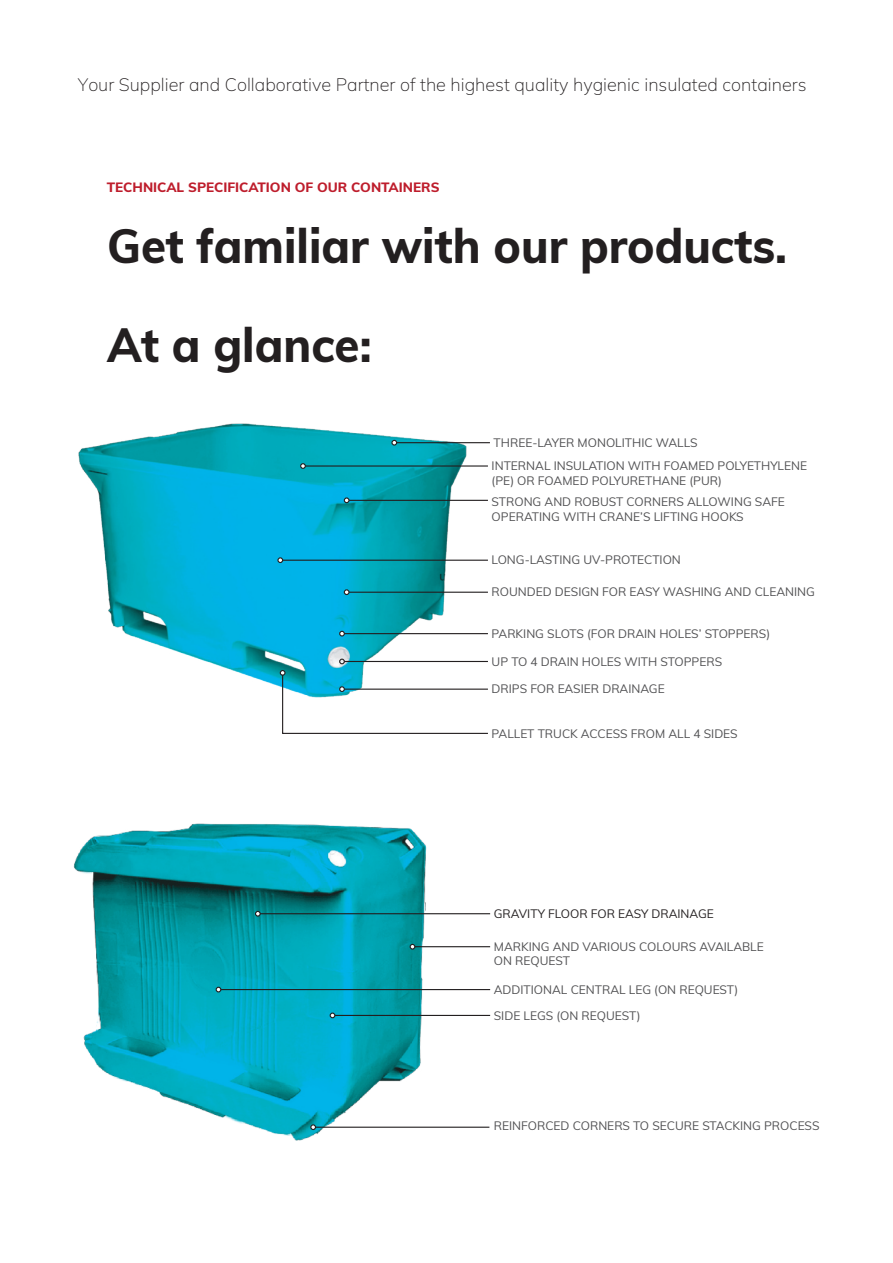
<style>
.page{position:relative;width:893px;height:1263px;background:#fff}
.page>*{position:absolute;margin:0;border:0;box-sizing:border-box;transform-origin:0 0}
.t1{font:800 48px/99px "Mulish";color:#231f20;scale:.95 1}
.t2{font:200 18px "Mulish";color:#231f20}
.t3{font:800 13.5px "Mulish";color:#be1d2c}
.t4{font:12px/23.4px "Mulish";color:#505052}
.t5{font:12px "Mulish";color:#231f20}
</style>
<div class="page">
<img style="left:73px;top:824px;width:398px;height:317px">
<img style="left:78px;top:423px;width:389px;height:264px">
<svg style="left:391px;top:440px;width:6px;height:6px"></svg>
<hr style="left:397px;top:442px;width:93px;height:1px;background:#231f20">
<svg style="left:300px;top:463px;width:6px;height:6px"></svg>
<hr style="left:305px;top:465px;width:183px;height:2px;background:#231f20">
<svg style="left:344px;top:497px;width:6px;height:6px"></svg>
<hr style="left:349px;top:500px;width:139px;height:1px;background:#231f20">
<svg style="left:277px;top:557px;width:6px;height:6px"></svg>
<hr style="left:283px;top:560px;width:205px;height:1px;background:#231f20">
<svg style="left:344px;top:589px;width:6px;height:6px"></svg>
<hr style="left:349px;top:592px;width:139px;height:1px;background:#231f20">
<svg style="left:339px;top:631px;width:6px;height:5px"></svg>
<hr style="left:344px;top:633px;width:144px;height:1px;background:#231f20">
<svg style="left:339px;top:659px;width:6px;height:5px"></svg>
<hr style="left:344px;top:661px;width:144px;height:1px;background:#231f20">
<svg style="left:280px;top:670px;width:208px;height:64px"></svg>
<svg style="left:255px;top:911px;width:6px;height:6px"></svg>
<hr style="left:260px;top:913px;width:230px;height:1px;background:#231f20">
<svg style="left:330px;top:1012px;width:5px;height:6px"></svg>
<hr style="left:335px;top:1015px;width:155px;height:1px;background:#231f20">
<svg style="left:310px;top:1124px;width:6px;height:6px"></svg>
<hr style="left:315px;top:1126px;width:174px;height:2px;background:#231f20">
<svg style="left:216px;top:987px;width:5px;height:5px"></svg>
<hr style="left:221px;top:989px;width:269px;height:1px;background:#231f20">
<svg style="left:410px;top:944px;width:5px;height:5px"></svg>
<hr style="left:415px;top:946px;width:75px;height:1px;background:#231f20">
<h2 class="t2" style="left:78px;top:72px;width:730px">Your Supplier and Collaborative Partner of the highest quality hygienic insulated containers</h2>
<p class="t3" style="left:107px;top:182px;width:334px">TECHNICAL SPECIFICATION OF OUR CONTAINERS</p>
<h1 class="t1" style="left:107px;top:202px;width:717px">Get familiar with our products.<br>At a glance:</h1>
<p class="t4" style="left:492px;top:432px;width:317px">THREE-LAYER MONOLITHIC WALLS<br>INTERNAL INSULATION WITH FOAMED POLYETHYLENE</p>
<p class="t4" style="left:492px;top:471px;width:295px;line-height:21.5px">(PE) OR FOAMED POLYURETHANE (PUR)<br>STRONG AND ROBUST CORNERS ALLOWING SAFE</p>
<p class="t4" style="left:492px;top:506px;width:254px">OPERATING WITH CRANE’S LIFTING HOOKS</p>
<p class="t4" style="left:492px;top:550px;width:191px">LONG-LASTING UV-PROTECTION</p>
<p class="t4" style="left:492px;top:582px;width:325px">ROUNDED DESIGN FOR EASY WASHING AND CLEANING</p>
<p class="t4" style="left:492px;top:623px;width:280px">PARKING SLOTS (FOR DRAIN HOLES’ STOPPERS)</p>
<p class="t4" style="left:492px;top:651px;width:232px">UP TO 4 DRAIN HOLES WITH STOPPERS</p>
<p class="t4" style="left:492px;top:679px;width:175px">DRIPS FOR EASIER DRAINAGE</p>
<p class="t4" style="left:492px;top:723px;width:248px">PALLET TRUCK ACCESS FROM ALL 4 SIDES</p>
<p class="t5" style="left:494px;top:909px;width:222px">GRAVITY FLOOR FOR EASY DRAINAGE</p>
<p class="t4" style="left:494px;top:941px;width:272px;line-height:14.4px">MARKING AND VARIOUS COLOURS AVAILABLE<br>ON REQUEST</p>
<p class="t4" style="left:494px;top:979px;width:246px">ADDITIONAL CENTRAL LEG (ON REQUEST)</p>
<p class="t4" style="left:494px;top:1005px;width:148px">SIDE LEGS (ON REQUEST)</p>
<p class="t4" style="left:494px;top:1115px;width:327px">REINFORCED CORNERS TO SECURE STACKING PROCESS</p>
</div>
